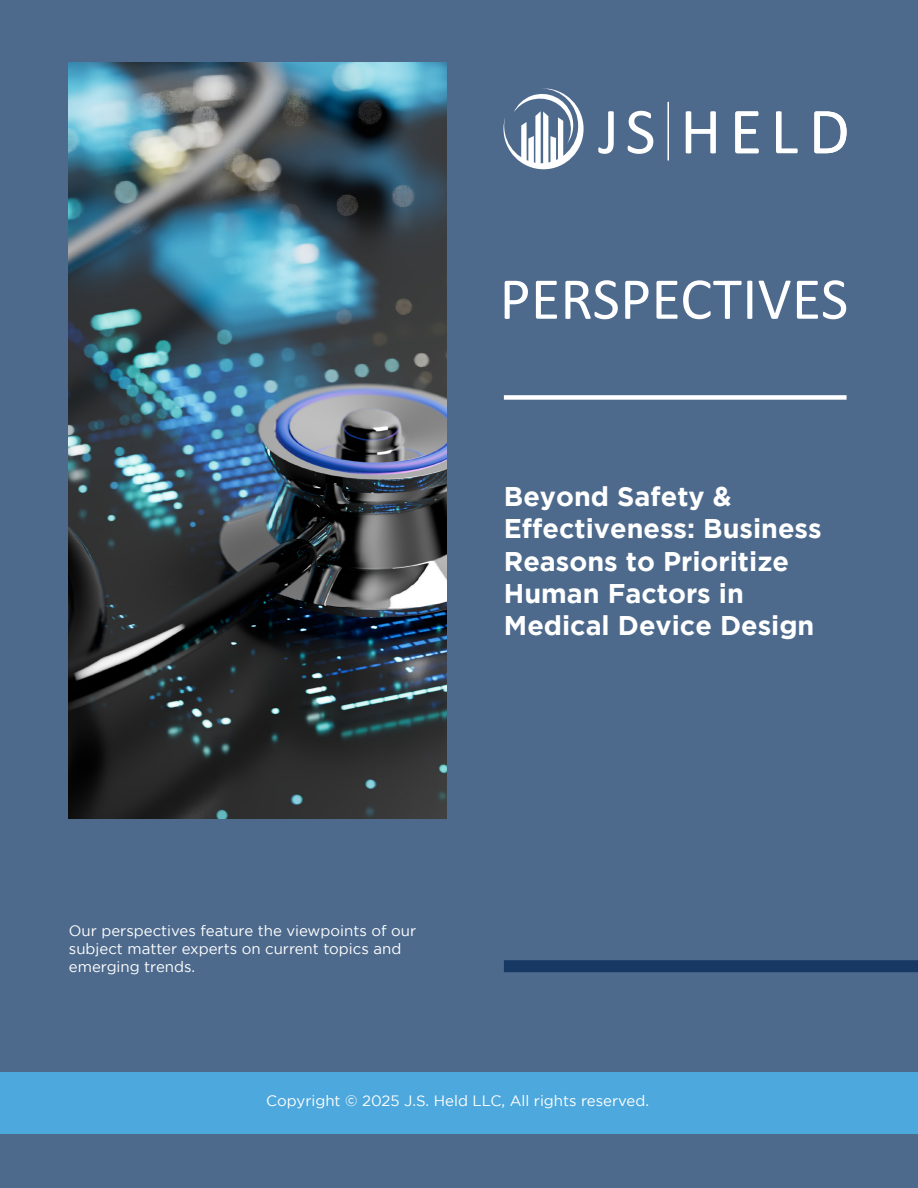
<style>
.page{position:relative;width:918px;height:1188px;background:#4d6a8d}
.page>*{position:absolute;margin:0;border:0;box-sizing:border-box;transform-origin:0 0}
.t1{font:60px "Calibri";letter-spacing:.005em;color:#fff}
.t2{font:700 27px/32.4px "Gotham";color:#fff}
.t3{font:15px/18px "Gotham";color:#fff}
</style>
<div class="page">
<div style="left:0;top:1072px;width:918px;height:62px;background:#4da8dd"></div>
<hr style="left:668px;top:102px;width:1px;height:58px;background:#fff">
<svg style="left:598px;top:111px;width:16px;height:43px"></svg>
<svg style="left:628px;top:111px;width:25px;height:43px"></svg>
<svg style="left:686px;top:111px;width:30px;height:42px"></svg>
<svg style="left:735px;top:111px;width:24px;height:42px"></svg>
<svg style="left:776px;top:111px;width:22px;height:42px"></svg>
<svg style="left:814px;top:111px;width:33px;height:42px"></svg>
<svg style="left:503px;top:88px;width:81px;height:81px"></svg>
<div style="left:504px;top:395px;width:343px;height:5px;background:#fff"></div>
<div style="left:504px;top:960px;width:414px;height:12px;background:#173863"></div>
<img style="left:69px;top:63px;width:377px;height:756px">
<h1 class="t1" style="left:500px;top:262px;width:350px">PERSPECTIVES</h1>
<p class="t2" style="left:504px;top:479px;width:319px">Beyond Safety &amp;<br>Effectiveness: Business<br>Reasons to Prioritize<br>Human Factors in<br>Medical Device Design</p>
<p class="t3" style="left:69px;top:921px;width:349px">Our perspectives feature the viewpoints of our subject matter experts on current topics and emerging trends.</p>
<p class="t3" style="left:266px;top:1091px;width:384px">Copyright © 2025 J.S. Held LLC, All rights reserved.</p>
</div>
